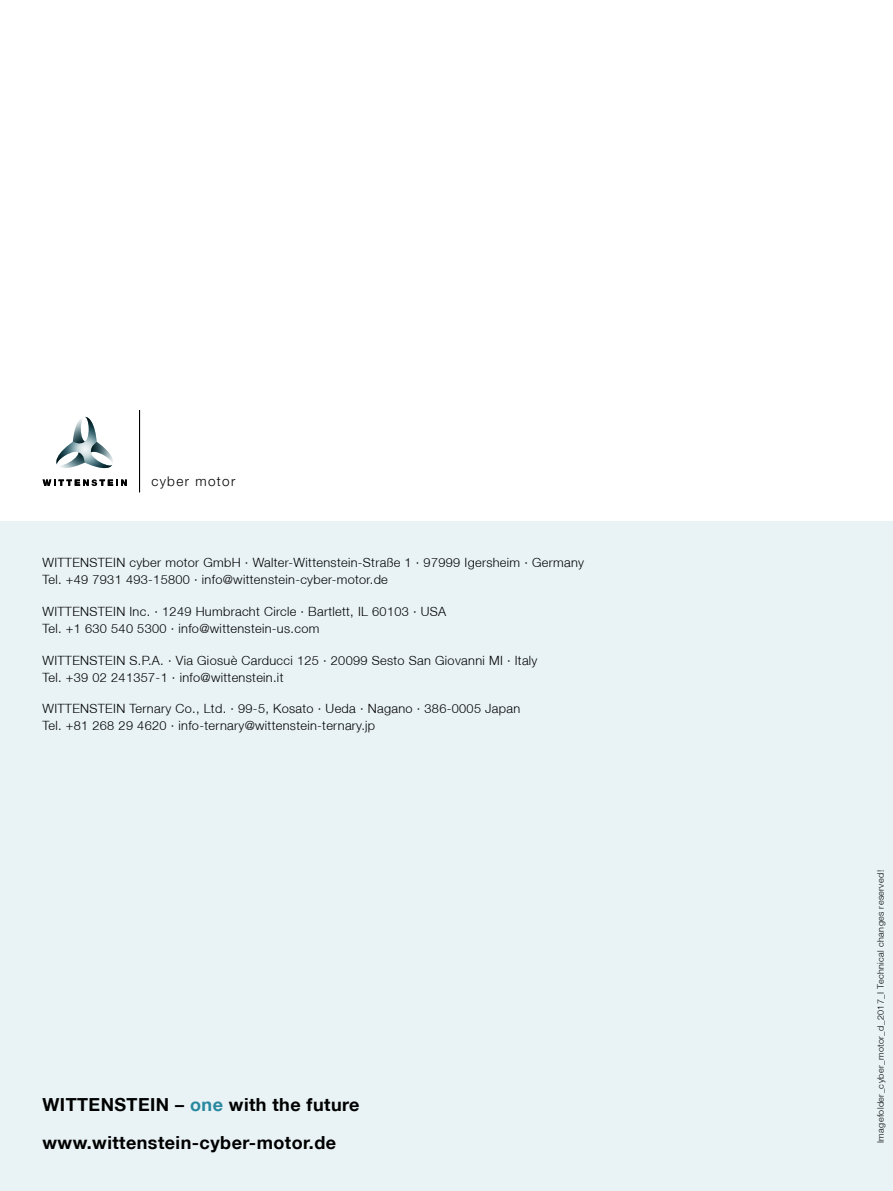
<style>
.page{position:relative;width:893px;height:1191px;background:#fff}
.page>*{position:absolute;margin:0;border:0;box-sizing:border-box;transform-origin:0 0}
.t1{font:700 18px/37.3px "Helvetica Neue LT";letter-spacing:.025em;color:#000}
.t2{font:300 13.5px "Helvetica Neue LT";letter-spacing:.1em;color:#000}
.t3{font:300 12.75px/17px "Helvetica Neue LT";letter-spacing:.025em;color:#000}
.t4{font:300 9px "Helvetica Neue LT";letter-spacing:.04em;color:#000}
.s1{color:#28889f}
</style>
<div class="page">
<div style="left:0;top:521px;width:893px;height:670px;background:#e9f3f5"></div>
<svg style="left:43px;top:479px;width:84px;height:7px"></svg>
<hr style="left:139px;top:410px;width:1px;height:82px;background:#000">
<svg style="left:56px;top:417px;width:57px;height:52px"></svg>
<hr style="left:892px;top:428px;width:1px;height:315px;background:#28889f">
<p class="t2" style="left:151px;top:473px;width:86px">cyber motor</p>
<p class="t3" style="left:43px;top:554px;width:543px">WITTENSTEIN cyber motor GmbH · Walter-Wittenstein-Straße 1 · 97999 Igersheim · Germany<br>Tel. +49 7931 493-15800 · info@wittenstein-cyber-motor.de</p>
<p class="t3" style="left:43px;top:603px;width:405px">WITTENSTEIN Inc. · 1249 Humbracht Circle · Bartlett, IL 60103 · USA<br>Tel. +1 630 540 5300 · info@wittenstein-us.com</p>
<p class="t3" style="left:43px;top:651px;width:496px">WITTENSTEIN S.P.A. · Via Giosuè Carducci 125 · 20099 Sesto San Giovanni MI · Italy<br>Tel. +39 02 241357-1 · info@wittenstein.it</p>
<p class="t3" style="left:43px;top:700px;width:479px">WITTENSTEIN Ternary Co., Ltd. · 99-5, Kosato · Ueda · Nagano · 386-0005 Japan<br>Tel. +81 268 29 4620 · info-ternary@wittenstein-ternary.jp</p>
<h1 class="t1" style="left:43px;top:1086px;width:319px">WITTENSTEIN – <span class="s1">one</span> with the future www.wittenstein-cyber-motor.de</h1>
<p class="t4" style="left:875px;top:1142px;width:274px;rotate:-90deg">Imagefolder_cyber_motor_d_2017_I Technical changes reserved!</p>
</div>
